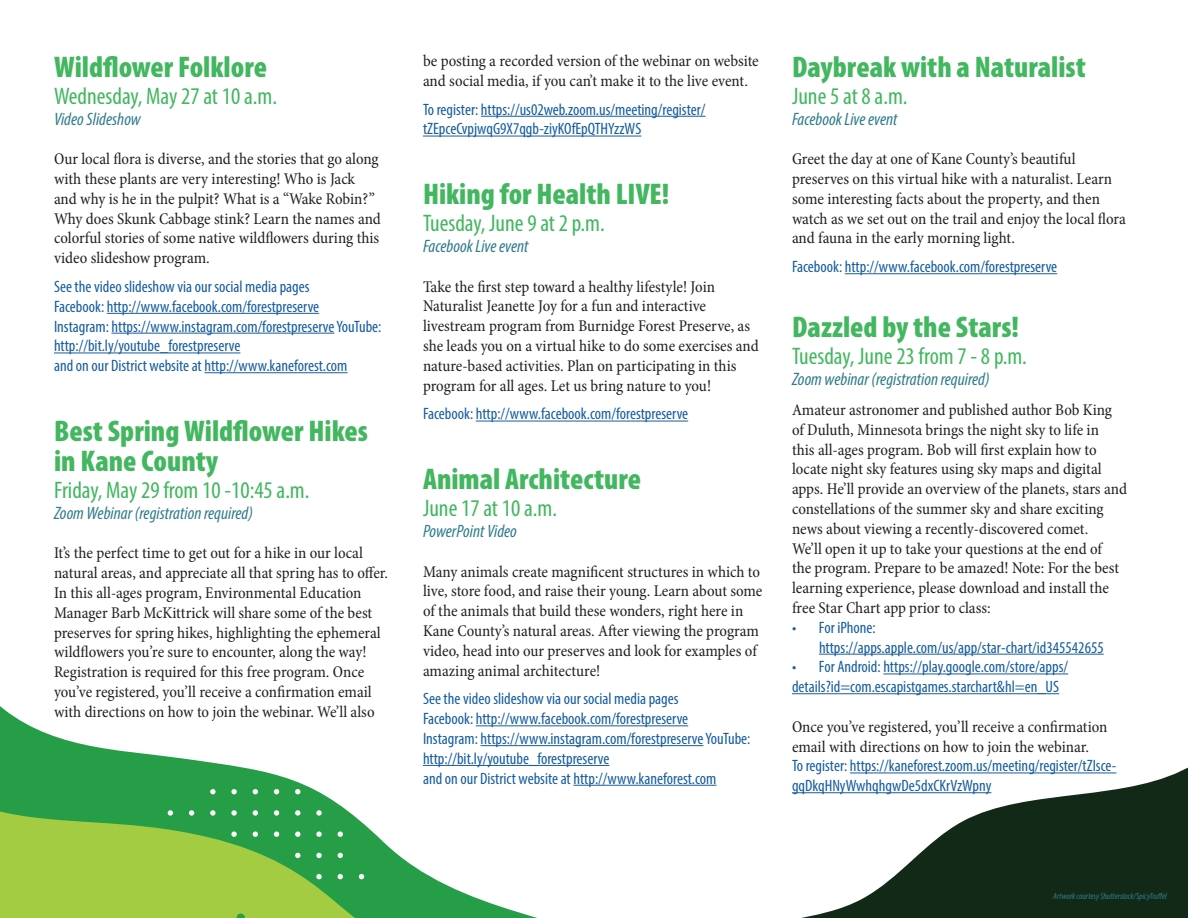
<style>
.page{position:relative;width:1188px;height:918px;background:#fff}
.page>*{position:absolute;margin:0;border:0;box-sizing:border-box;transform-origin:0 0}
.Program_Title{font:900 condensed 30px/30px "Myriad Pro";color:#42b75f}
.Program_Day__Date{font:condensed 24px "Myriad Pro";color:#42b75f}
.Program_Format{font:italic condensed 18px "Myriad Pro";color:#307c8a}
.Program_Day__Date-2{font:italic condensed 18px "Myriad Pro";color:#307c8a}
.Body_Copy{font:condensed 16.5px/19.8px "Minion Pro";letter-spacing:-.005em;color:#231f20}
.Hyperlink{font:condensed 16.5px/19.8px "Myriad Pro";color:#175d9e}
.Program_Format-2{font:italic condensed 9px "Myriad Pro";color:#307c8a}
</style>
<div class="page">
<svg style="left:0;top:706px;width:704px;height:104px"></svg>
<svg style="left:235px;top:764px;width:953px;height:154px"></svg>
<svg style="left:0;top:810px;width:883px;height:108px"></svg>
<svg style="left:230px;top:914px;width:15px;height:4px"></svg>
<svg style="left:210px;top:789px;width:6px;height:5px"></svg>
<svg style="left:210px;top:810px;width:6px;height:6px"></svg>
<svg style="left:231px;top:789px;width:6px;height:5px"></svg>
<svg style="left:231px;top:810px;width:6px;height:6px"></svg>
<svg style="left:231px;top:831px;width:6px;height:6px"></svg>
<svg style="left:253px;top:789px;width:5px;height:5px"></svg>
<svg style="left:253px;top:810px;width:5px;height:6px"></svg>
<svg style="left:189px;top:810px;width:5px;height:6px"></svg>
<svg style="left:168px;top:810px;width:5px;height:6px"></svg>
<svg style="left:253px;top:831px;width:5px;height:6px"></svg>
<svg style="left:274px;top:789px;width:5px;height:5px"></svg>
<svg style="left:274px;top:810px;width:5px;height:6px"></svg>
<svg style="left:274px;top:831px;width:5px;height:6px"></svg>
<svg style="left:295px;top:789px;width:5px;height:5px"></svg>
<svg style="left:295px;top:810px;width:5px;height:6px"></svg>
<svg style="left:295px;top:831px;width:5px;height:6px"></svg>
<svg style="left:295px;top:853px;width:5px;height:5px"></svg>
<svg style="left:338px;top:831px;width:5px;height:6px"></svg>
<svg style="left:338px;top:874px;width:5px;height:5px"></svg>
<svg style="left:338px;top:853px;width:5px;height:5px"></svg>
<svg style="left:316px;top:810px;width:6px;height:6px"></svg>
<svg style="left:316px;top:831px;width:6px;height:6px"></svg>
<svg style="left:316px;top:853px;width:6px;height:5px"></svg>
<svg style="left:316px;top:874px;width:6px;height:5px"></svg>
<svg style="left:359px;top:874px;width:5px;height:5px"></svg>
<hr style="left:107px;top:313px;width:212px;height:1px;background:#175d9e">
<hr style="left:112px;top:333px;width:222px;height:1px;background:#175d9e">
<hr style="left:54px;top:353px;width:186px;height:1px;background:#175d9e">
<hr style="left:204px;top:372px;width:144px;height:1px;background:#175d9e">
<hr style="left:481px;top:116px;width:225px;height:1px;background:#175d9e">
<hr style="left:423px;top:136px;width:218px;height:1px;background:#175d9e">
<hr style="left:476px;top:421px;width:212px;height:1px;background:#175d9e">
<hr style="left:476px;top:725px;width:212px;height:1px;background:#175d9e">
<hr style="left:481px;top:745px;width:222px;height:1px;background:#175d9e">
<hr style="left:423px;top:765px;width:186px;height:1px;background:#175d9e">
<hr style="left:573px;top:785px;width:144px;height:1px;background:#175d9e">
<hr style="left:845px;top:273px;width:212px;height:1px;background:#175d9e">
<hr style="left:819px;top:654px;width:285px;height:1px;background:#175d9e">
<hr style="left:883px;top:674px;width:185px;height:1px;background:#175d9e">
<hr style="left:792px;top:693px;width:267px;height:1px;background:#175d9e">
<hr style="left:850px;top:773px;width:266px;height:1px;background:#175d9e">
<hr style="left:792px;top:792px;width:199px;height:1px;background:#175d9e">
<p class="Program_Title" style="left:54px;top:51px;width:215px">Wildflower Folklore</p>
<p class="Program_Day__Date" style="left:54px;top:81px;width:225px">Wednesday, May 27 at 10 a.m.</p>
<p class="Program_Day__Date-2" style="left:54px;top:108px;width:88px">Video Slideshow</p>
<p class="Body_Copy" style="left:54px;top:149px;width:328px">Our local flora is diverse, and the stories that go along with these plants are very interesting! Who is Jack and why is he in the pulpit? What is a “Wake Robin?” Why does Skunk Cabbage stink? Learn the names and colorful stories of some native wildflowers during this video slideshow program.</p>
<p class="Hyperlink" style="left:54px;top:276px;width:267px">See the video slideshow via our social media pages<br>Facebook: http://www.facebook.com/forestpreserve</p>
<p class="Hyperlink" style="left:54px;top:316px;width:329px">Instagram: https://www.instagram.com/forestpreserve YouTube: http://bit.ly/youtube_forestpreserve</p>
<p class="Hyperlink" style="left:54px;top:356px;width:295px">and on our District website at http://www.kaneforest.com</p>
<p class="Program_Title" style="left:54px;top:415px;width:316px">Best Spring Wildflower Hikes in Kane County</p>
<p class="Program_Day__Date" style="left:54px;top:475px;width:257px">Friday, May 29 from 10 -10:45 a.m.</p>
<p class="Program_Format" style="left:54px;top:502px;width:200px">Zoom Webinar (registration required)</p>
<p class="Body_Copy" style="left:54px;top:543px;width:336px">It’s the perfect time to get out for a hike in our local natural areas, and appreciate all that spring has to offer.<br>In this all-ages program, Environmental Education Manager Barb McKittrick will share some of the best preserves for spring hikes, highlighting the ephemeral wildflowers you’re sure to encounter, along the way!<br>Registration is required for this free program. Once you’ve registered, you’ll receive a confirmation email with directions on how to join the webinar. We’ll also</p>
<p class="Body_Copy" style="left:423px;top:51px;width:337px">be posting a recorded version of the webinar on website and social media, if you can’t make it to the live event.</p>
<p class="Hyperlink" style="left:423px;top:99px;width:284px">To register: https://us02web.zoom.us/meeting/register/ tZEpceCvpjwqG9X7qgb-ziyKOfEpQTHYzzWS</p>
<p class="Program_Title" style="left:423px;top:178px;width:248px">Hiking for Health LIVE!</p>
<p class="Program_Day__Date" style="left:423px;top:209px;width:183px">Tuesday, June 9 at 2 p.m.</p>
<p class="Program_Format" style="left:423px;top:235px;width:107px">Facebook Live event</p>
<p class="Body_Copy" style="left:423px;top:277px;width:337px">Take the first step toward a healthy lifestyle! Join Naturalist Jeanette Joy for a fun and interactive livestream program from Burnidge Forest Preserve, as she leads you on a virtual hike to do some exercises and nature-based activities. Plan on participating in this program for all ages. Let us bring nature to you!</p>
<p class="Hyperlink" style="left:423px;top:404px;width:267px">Facebook: http://www.facebook.com/forestpreserve</p>
<p class="Program_Title" style="left:423px;top:463px;width:220px">Animal Architecture</p>
<p class="Program_Day__Date" style="left:423px;top:494px;width:136px">June 17 at 10 a.m.</p>
<p class="Program_Format" style="left:423px;top:520px;width:95px">PowerPoint Video</p>
<p class="Body_Copy" style="left:423px;top:562px;width:341px">Many animals create magnificent structures in which to live, store food, and raise their young. Learn about some of the animals that build these wonders, right here in Kane County’s natural areas. After viewing the program video, head into our preserves and look for examples of amazing animal architecture!</p>
<p class="Hyperlink" style="left:423px;top:689px;width:267px">See the video slideshow via our social media pages<br>Facebook: http://www.facebook.com/forestpreserve</p>
<p class="Hyperlink" style="left:423px;top:728px;width:329px">Instagram: https://www.instagram.com/forestpreserve YouTube: http://bit.ly/youtube_forestpreserve</p>
<p class="Hyperlink" style="left:423px;top:768px;width:295px">and on our District website at http://www.kaneforest.com</p>
<p class="Program_Title" style="left:792px;top:51px;width:295px">Daybreak with a Naturalist</p>
<p class="Program_Day__Date" style="left:792px;top:81px;width:117px">June 5 at 8 a.m.</p>
<p class="Program_Format" style="left:792px;top:108px;width:107px">Facebook Live event</p>
<p class="Body_Copy" style="left:792px;top:149px;width:335px">Greet the day at one of Kane County’s beautiful preserves on this virtual hike with a naturalist. Learn some interesting facts about the property, and then watch as we set out on the trail and enjoy the local flora and fauna in the early morning light.</p>
<p class="Hyperlink" style="left:792px;top:257px;width:267px">Facebook: http://www.facebook.com/forestpreserve</p>
<p class="Program_Title" style="left:792px;top:311px;width:229px">Dazzled by the Stars!</p>
<p class="Program_Day__Date" style="left:792px;top:341px;width:236px">Tuesday, June 23 from 7 - 8 p.m.</p>
<p class="Program_Format" style="left:792px;top:368px;width:199px">Zoom webinar (registration required)</p>
<p class="Body_Copy" style="left:792px;top:400px;width:337px">Amateur astronomer and published author Bob King of Duluth, Minnesota brings the night sky to life in<br>this all-ages program. Bob will first explain how to locate night sky features using sky maps and digital apps. He’ll provide an overview of the planets, stars and constellations of the summer sky and share exciting news about viewing a recently-discovered comet.<br>We’ll open it up to take your questions at the end of<br>the program. Prepare to be amazed! Note: For the best learning experience, please download and install the free Star Chart app prior to class:</p>
<p class="Hyperlink" style="left:819px;top:617px;width:286px;text-indent:-27px">• For iPhone: https://apps.apple.com/us/app/star-chart/id345542655</p>
<p class="Hyperlink" style="left:792px;top:657px;width:278px">• For Android: https://play.google.com/store/apps/ details?id=com.escapistgames.starchart&amp;hl=en_US</p>
<p class="Body_Copy" style="left:792px;top:717px;width:317px">Once you’ve registered, you’ll receive a confirmation email with directions on how to join the webinar.</p>
<p class="Hyperlink" style="left:792px;top:756px;width:326px">To register: https://kaneforest.zoom.us/meeting/register/tZIsce&shy;gqDkqHNyWwhqhgwDe5dxCKrVzWpny</p>
<p class="Program_Format-2" style="left:1053px;top:890px;width:115px">Artwork courtesy Shutterstock/SpicyTruffel</p>
</div>
